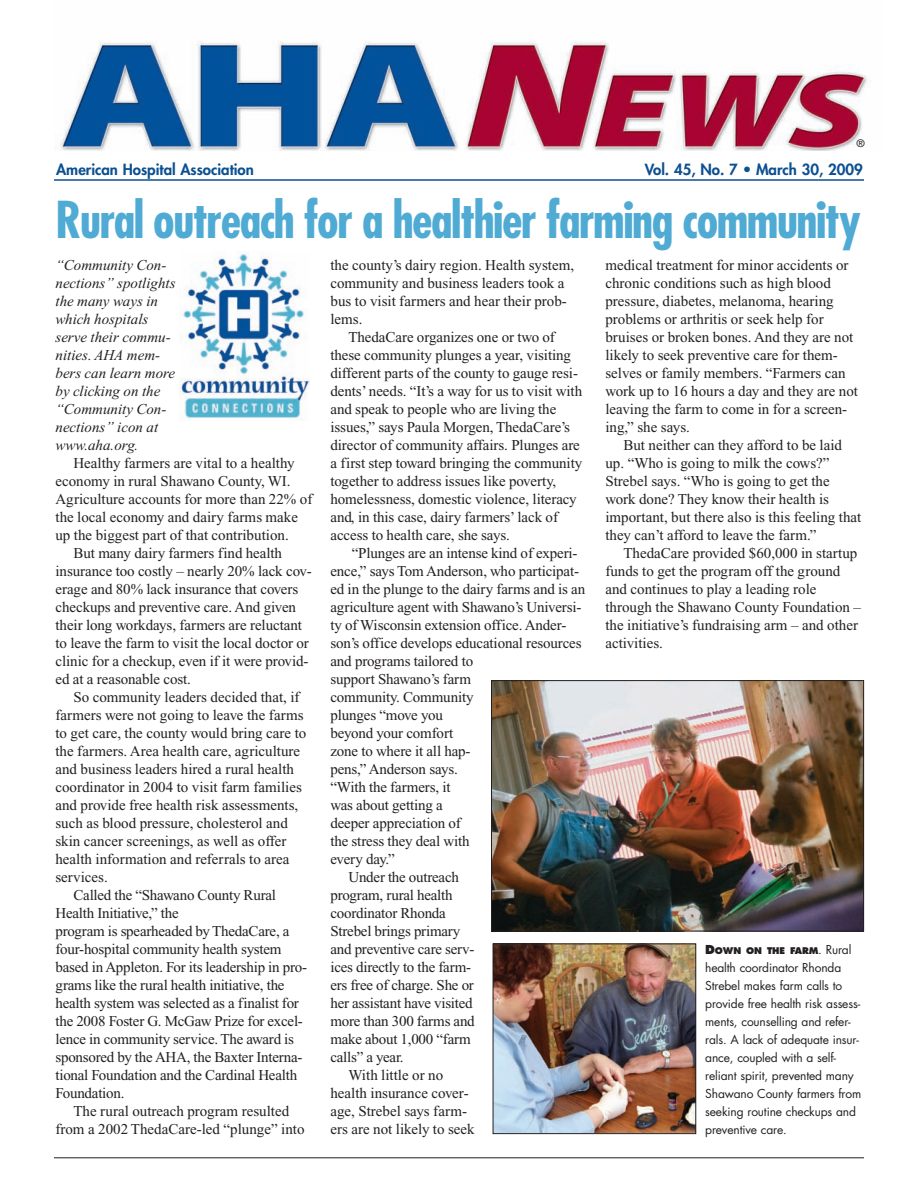
<style>
.page{position:relative;width:918px;height:1188px;background:#fff}
.page>*{position:absolute;margin:0;border:0;box-sizing:border-box;transform-origin:0 0}
.t1{font:700 condensed 49.5px "Futura";letter-spacing:-.03em;color:#4fabd4}
.t2{font:15px/18px "Times New Roman";letter-spacing:-.005em;color:#231f20}
.t3{font:italic 15px/18px "Times New Roman";color:#231f20}
.t4{font:800 15px "Futura";color:#0b5091}
.t5{font:12px/18px "Futura";letter-spacing:-.01em;color:#231f20}
.t6{font:10.5px "Helvetica";color:#231f20}
.t7{font:800 9px "Futura";letter-spacing:-.02em;color:#231f20}
.s1{font-size:12px}
.s2{font-weight:400;font-size:12px}
</style>
<div class="page">
<img style="left:59px;top:41px;width:812px;height:109px">
<hr style="left:54px;top:1157px;width:810px;height:1px;background:#231f20">
<hr style="left:54px;top:179px;width:810px;height:2px;background:#0b5091">
<img style="left:180px;top:251px;width:130px;height:169px">
<img style="left:493px;top:682px;width:369px;height:247px">
<div style="left:491px;top:680px;width:373px;height:251px;border:1px solid #231f20"></div>
<img style="left:495px;top:946px;width:199px;height:186px">
<div style="left:493px;top:944px;width:203px;height:190px;border:1px solid #231f20"></div>
<p class="t6" style="left:857px;top:140px;width:9px">®</p>
<p class="t4" style="left:56px;top:162px;width:199px">American Hospital Association</p>
<p class="t4" style="left:645px;top:162px;width:220px">Vol. 45, No. 7 • March 30, 2009</p>
<h1 class="t1" style="left:56px;top:198px;width:807px">Rural outreach for a healthier farming community</h1>
<p class="t3" style="left:56px;top:257px;width:122px">“Community Con&shy;nections” spotlights the many ways in which hospitals serve their commu&shy;nities. AHA mem&shy;bers can learn more by clicking on the “Community Con&shy;nections” icon at www.aha.org.</p>
<p class="t2" style="left:74px;top:455px;width:223px">Healthy farmers are vital to a healthy</p>
<p class="t2" style="left:56px;top:473px;width:237px">economy in rural Shawano County, WI.</p>
<p class="t2" style="left:55px;top:491px;width:258px">Agriculture accounts for more than 22% of</p>
<p class="t2" style="left:55px;top:509px;width:244px">the local economy and dairy farms make</p>
<p class="t2" style="left:55px;top:527px;width:235px">up the biggest part of that contribution.</p>
<p class="t2" style="left:73px;top:545px;width:210px">But many dairy farmers find health</p>
<p class="t2" style="left:55px;top:563px;width:258px">insurance too costly – nearly 20% lack cov-</p>
<p class="t2" style="left:55px;top:581px;width:244px">erage and 80% lack insurance that covers</p>
<p class="t2" style="left:55px;top:599px;width:242px">checkups and preventive care. And given</p>
<p class="t2" style="left:55px;top:617px;width:248px">their long workdays, farmers are reluctant</p>
<p class="t2" style="left:55px;top:635px;width:255px">to leave the farm to visit the local doctor or</p>
<p class="t2" style="left:55px;top:653px;width:255px">clinic for a checkup, even if it were provid-</p>
<p class="t2" style="left:55px;top:671px;width:137px">ed at a reasonable cost.</p>
<p class="t2" style="left:73px;top:689px;width:228px">So community leaders decided that, if</p>
<p class="t2" style="left:55px;top:707px;width:250px">farmers were not going to leave the farms</p>
<p class="t2" style="left:55px;top:725px;width:252px">to get care, the county would bring care to</p>
<p class="t2" style="left:55px;top:743px;width:246px">the farmers. Area health care, agriculture</p>
<p class="t2" style="left:55px;top:761px;width:240px">and business leaders hired a rural health</p>
<p class="t2" style="left:55px;top:779px;width:248px">coordinator in 2004 to visit farm families</p>
<p class="t2" style="left:55px;top:797px;width:244px">and provide free health risk assessments,</p>
<p class="t2" style="left:55px;top:815px;width:234px">such as blood pressure, cholesterol and</p>
<p class="t2" style="left:55px;top:833px;width:233px">skin cancer screenings, as well as offer</p>
<p class="t2" style="left:55px;top:851px;width:235px">health information and referrals to area</p>
<p class="t2" style="left:55px;top:869px;width:54px">services.</p>
<p class="t2" style="left:73px;top:887px;width:204px">Called the “Shawano County Rural</p>
<p class="t2" style="left:55px;top:905px;width:125px">Health Initiative,” the</p>
<p class="t2" style="left:55px;top:923px;width:236px">program is spearheaded by ThedaCare, a</p>
<p class="t2" style="left:55px;top:941px;width:228px">four-hospital community health system</p>
<p class="t2" style="left:55px;top:959px;width:253px">based in Appleton. For its leadership in pro-</p>
<p class="t2" style="left:55px;top:977px;width:231px">grams like the rural health initiative, the</p>
<p class="t2" style="left:55px;top:995px;width:245px">health system was selected as a finalist for</p>
<p class="t2" style="left:55px;top:1013px;width:249px">the 2008 Foster G. McGaw Prize for excel-</p>
<p class="t2" style="left:55px;top:1031px;width:240px">lence in community service. The award is</p>
<p class="t2" style="left:55px;top:1049px;width:249px">sponsored by the AHA, the Baxter Interna-</p>
<p class="t2" style="left:55px;top:1067px;width:243px">tional Foundation and the Cardinal Health</p>
<p class="t2" style="left:55px;top:1085px;width:71px">Foundation.</p>
<p class="t2" style="left:73px;top:1103px;width:217px">The rural outreach program resulted</p>
<p class="t2" style="left:55px;top:1121px;width:251px">from a 2002 ThedaCare-led “plunge” into</p>
<p class="t2" style="left:330px;top:257px;width:245px">the county’s dairy region. Health system, community and business leaders took a bus to visit farmers and hear their prob&shy;lems.</p>
<p class="t2" style="left:330px;top:329px;width:253px;text-indent:18px">ThedaCare organizes one or two of these community plunges a year, visiting different parts of the county to gauge resi&shy;dents’ needs. “It’s a way for us to visit with and speak to people who are living the issues,” says Paula Morgen, ThedaCare’s director of community affairs. Plunges are a first step toward bringing the community together to address issues like poverty, homelessness, domestic violence, literacy and, in this case, dairy farmers’ lack of access to health care, she says.</p>
<p class="t2" style="left:352px;top:545px;width:227px">“Plunges are an intense kind of experi-</p>
<p class="t2" style="left:330px;top:563px;width:250px">ence,” says Tom Anderson, who participat-</p>
<p class="t2" style="left:330px;top:581px;width:256px">ed in the plunge to the dairy farms and is an</p>
<p class="t2" style="left:330px;top:599px;width:252px">agriculture agent with Shawano’s Universi-</p>
<p class="t2" style="left:330px;top:617px;width:238px">ty of Wisconsin extension office. Ander-</p>
<p class="t2" style="left:330px;top:635px;width:253px">son’s office develops educational resources</p>
<p class="t2" style="left:330px;top:653px;width:144px">and programs tailored to</p>
<p class="t2" style="left:330px;top:671px;width:142px">support Shawano’s farm</p>
<p class="t2" style="left:330px;top:689px;width:145px">community. Community</p>
<p class="t2" style="left:330px;top:707px;width:114px">plunges “move you</p>
<p class="t2" style="left:330px;top:725px;width:124px">beyond your comfort</p>
<p class="t2" style="left:330px;top:743px;width:142px">zone to where it all hap-</p>
<p class="t2" style="left:330px;top:761px;width:129px">pens,” Anderson says.</p>
<p class="t2" style="left:330px;top:779px;width:122px">“With the farmers, it</p>
<p class="t2" style="left:330px;top:797px;width:114px">was about getting a</p>
<p class="t2" style="left:330px;top:815px;width:132px">deeper appreciation of</p>
<p class="t2" style="left:330px;top:833px;width:141px">the stress they deal with</p>
<p class="t2" style="left:330px;top:851px;width:66px">every day.”</p>
<p class="t2" style="left:348px;top:869px;width:112px">Under the outreach</p>
<p class="t2" style="left:330px;top:887px;width:124px">program, rural health</p>
<p class="t2" style="left:330px;top:905px;width:117px">coordinator Rhonda</p>
<p class="t2" style="left:330px;top:923px;width:132px">Strebel brings primary</p>
<p class="t2" style="left:330px;top:941px;width:146px">and preventive care serv-</p>
<p class="t2" style="left:330px;top:959px;width:142px">ices directly to the farm-</p>
<p class="t2" style="left:330px;top:977px;width:145px">ers free of charge. She or</p>
<p class="t2" style="left:330px;top:995px;width:144px">her assistant have visited</p>
<p class="t2" style="left:330px;top:1013px;width:146px">more than 300 farms and</p>
<p class="t2" style="left:330px;top:1031px;width:142px">make about 1,000 “farm</p>
<p class="t2" style="left:330px;top:1049px;width:75px">calls” a year.</p>
<p class="t2" style="left:348px;top:1067px;width:96px">With little or no</p>
<p class="t2" style="left:330px;top:1085px;width:140px">health insurance cover-</p>
<p class="t2" style="left:330px;top:1103px;width:138px">age, Strebel says farm-</p>
<p class="t2" style="left:330px;top:1121px;width:146px">ers are not likely to seek</p>
<p class="t2" style="left:605px;top:257px;width:254px">medical treatment for minor accidents or chronic conditions such as high blood pressure, diabetes, melanoma, hearing problems or arthritis or seek help for bruises or broken bones. And they are not likely to seek preventive care for them&shy;selves or family members. “Farmers can work up to 16 hours a day and they are not leaving the farm to come in for a screen&shy;ing,” she says.</p>
<p class="t2" style="left:605px;top:437px;width:257px;text-indent:18px">But neither can they afford to be laid up. “Who is going to milk the cows?” Strebel says. “Who is going to get the work done? They know their health is important, but there also is this feeling that they can’t afford to leave the farm.”</p>
<p class="t2" style="left:605px;top:545px;width:257px;text-indent:18px">ThedaCare provided $60,000 in startup funds to get the program off the ground and continues to play a leading role through the Shawano County Foundation – the initiative’s fundraising arm – and other activities.</p>
<p class="t7" style="left:705px;top:947px;width:148px"><span class="s1">D</span>OWN ON THE FARM<span class="s2">. Rural</span></p>
<p class="t5" style="left:705px;top:960px;width:158px">health coordinator Rhonda<br>Strebel makes farm calls to provide free health risk assess&shy;ments, counselling and refer&shy;rals. A lack of adequate insur&shy;ance, coupled with a self&shy;reliant spirit, prevented many<br>Shawano County farmers from seeking routine checkups and preventive care.</p>
</div>
